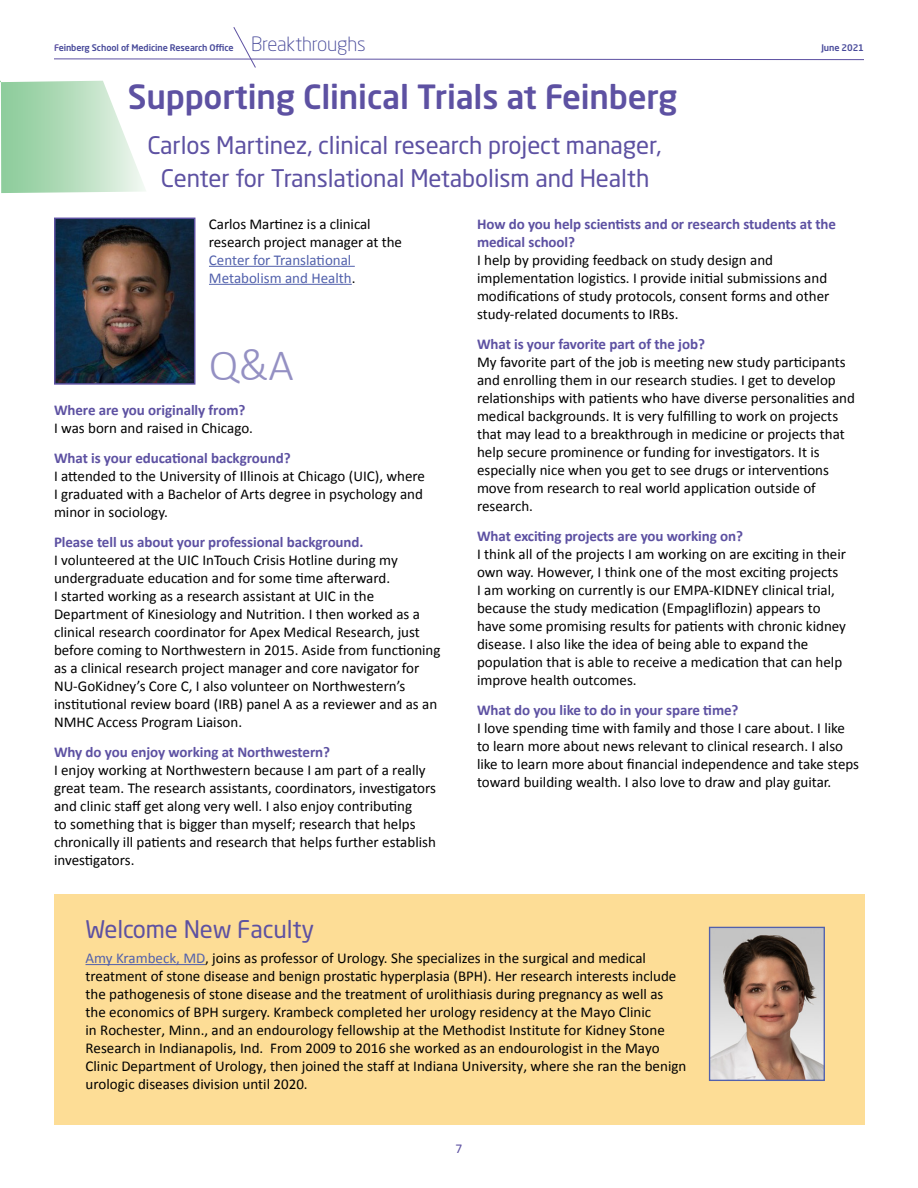
<style>
.page{position:relative;width:918px;height:1188px;background:#fff}
.page>*{position:absolute;margin:0;border:0;box-sizing:border-box;transform-origin:0 0}
.t1{font:300 45px "Calibri";color:#9490c3}
.t2{font:500 33px "Neo Sans Pro";letter-spacing:-.005em;color:#5d51a2}
.t3{font:24px/33px "Neo Sans Pro";letter-spacing:-.005em;color:#5d51a2;text-align:center}
.t4{font:15px/18px "Calibri";color:#000}
.t5{font:700 15px/18px "Calibri";letter-spacing:-.005em;color:#5d51a2}
.t6{font:15px/18px "Calibri";color:#5261ac}
.t7{font:13.5px "Calibri";color:#5d51a2}
.t8{font:500 9px "Neo Sans Pro";letter-spacing:-.01em;color:#484a9a}
.s1{color:#5d51a2}
.s2{font-weight:300;font-size:19.5px}
.s3{color:#000}
.s4{color:#5261ac}
</style>
<div class="page">
<hr style="left:209px;top:266px;width:146px;height:1px;background:#5261ac">
<hr style="left:209px;top:284px;width:143px;height:1px;background:#5261ac">
<svg style="left:54px;top:27px;width:810px;height:41px"></svg>
<svg style="left:0;top:81px;width:146px;height:112px"></svg>
<img style="left:57px;top:221px;width:135px;height:161px">
<div style="left:54px;top:218px;width:141px;height:167px;border:2px solid #5d51a2"></div>
<div style="left:54px;top:894px;width:810px;height:231px;background:#fddd96"></div>
<img style="left:711px;top:929px;width:112px;height:150px">
<div style="left:709px;top:927px;width:116px;height:154px;border:1px solid #5261ac"></div>
<hr style="left:86px;top:964px;width:119px;height:1px;background:#5261ac">
<p class="t8" style="left:54px;top:42px;width:313px"><span class="s1">F</span>einberg School of Medicine Research Office <span class="s2">Breakthroughs</span></p>
<p class="t8" style="left:821px;top:42px;width:44px">June 2021</p>
<h2 class="t2" style="left:128px;top:76px;width:551px">Supporting Clinical Trials at Feinberg</h2>
<h3 class="t3" style="left:147px;top:128px;width:516px">Carlos Martinez, clinical research project manager,<br>Center for Translational Metabolism and Health</h3>
<p class="t4" style="left:209px;top:215px;width:195px">Carlos Martinez is a clinical research project manager at the</p>
<p class="t6" style="left:209px;top:251px;width:148px">Center for Translational<br>Metabolism and Health<span class="s3">.</span></p>
<h1 class="t1" style="left:209px;top:337px;width:87px">Q&amp;A</h1>
<p class="t5" style="left:54px;top:401px;width:193px">Where are you originally from?</p>
<p class="t4" style="left:54px;top:419px;width:201px">I was born and raised in Chicago.</p>
<p class="t5" style="left:54px;top:449px;width:238px">What is your educational background?</p>
<p class="t4" style="left:54px;top:467px;width:373px">I attended to the University of Illinois at Chicago (UIC), where<br>I graduated with a Bachelor of Arts degree in psychology and minor in sociology.</p>
<p class="t5" style="left:54px;top:533px;width:311px">Please tell us about your professional background.</p>
<p class="t4" style="left:54px;top:551px;width:388px">I volunteered at the UIC InTouch Crisis Hotline during my undergraduate education and for some time afterward.<br>I started working as a research assistant at UIC in the Department of Kinesiology and Nutrition. I then worked as a clinical research coordinator for Apex Medical Research, just before coming to Northwestern in 2015. Aside from functioning as a clinical research project manager and core navigator for NU-GoKidney’s Core C, I also volunteer on Northwestern’s institutional review board (IRB) panel A as a reviewer and as an NMHC Access Program Liaison.</p>
<p class="t5" style="left:54px;top:743px;width:278px">Why do you enjoy working at Northwestern?</p>
<p class="t4" style="left:54px;top:761px;width:383px">I enjoy working at Northwestern because I am part of a really great team. The research assistants, coordinators, investigators and clinic staff get along very well. I also enjoy contributing<br>to something that is bigger than myself; research that helps chronically ill patients and research that helps further establish investigators.</p>
<p class="t5" style="left:477px;top:215px;width:361px">How do you help scientists and or research students at the medical school?</p>
<p class="t4" style="left:477px;top:251px;width:354px">I help by providing feedback on study design and implementation logistics. I provide initial submissions and modifications of study protocols, consent forms and other study-related documents to IRBs.</p>
<p class="t5" style="left:477px;top:335px;width:229px">What is your favorite part of the job?</p>
<p class="t4" style="left:477px;top:353px;width:379px">My favorite part of the job is meeting new study participants and enrolling them in our research studies. I get to develop relationships with patients who have diverse personalities and medical backgrounds. It is very fulfilling to work on projects that may lead to a breakthrough in medicine or projects that help secure prominence or funding for investigators. It is especially nice when you get to see drugs or interventions move from research to real world application outside of research.</p>
<p class="t5" style="left:477px;top:527px;width:268px">What exciting projects are you working on?</p>
<p class="t4" style="left:477px;top:545px;width:371px">I think all of the projects I am working on are exciting in their own way. However, I think one of the most exciting projects<br>I am working on currently is our EMPA-KIDNEY clinical trial, because the study medication (Empagliflozin) appears to have some promising results for patients with chronic kidney disease. I also like the idea of being able to expand the population that is able to receive a medication that can help improve health outcomes.</p>
<p class="t5" style="left:477px;top:701px;width:263px">What do you like to do in your spare time?</p>
<p class="t4" style="left:477px;top:719px;width:384px">I love spending time with family and those I care about. I like to learn more about news relevant to clinical research. I also like to learn more about financial independence and take steps toward building wealth. I also love to draw and play guitar.</p>
<h3 class="t3" style="left:86px;top:912px;width:230px">Welcome New Faculty</h3>
<p class="t4" style="left:86px;top:949px;width:602px"><span class="s4">Amy Krambeck, MD</span>, joins as professor of Urology. She specializes in the surgical and medical treatment of stone disease and benign prostatic hyperplasia (BPH). Her research interests include the pathogenesis of stone disease and the treatment of urolithiasis during pregnancy as well as the economics of BPH surgery. Krambeck completed her urology residency at the Mayo Clinic<br>in Rochester, Minn., and an endourology fellowship at the Methodist Institute for Kidney Stone Research in Indianapolis, Ind. From 2009 to 2016 she worked as an endourologist in the Mayo Clinic Department of Urology, then joined the staff at Indiana University, where she ran the benign urologic diseases division until 2020.</p>
<p class="t7" style="left:456px;top:1140px;width:8px">7</p>
</div>
